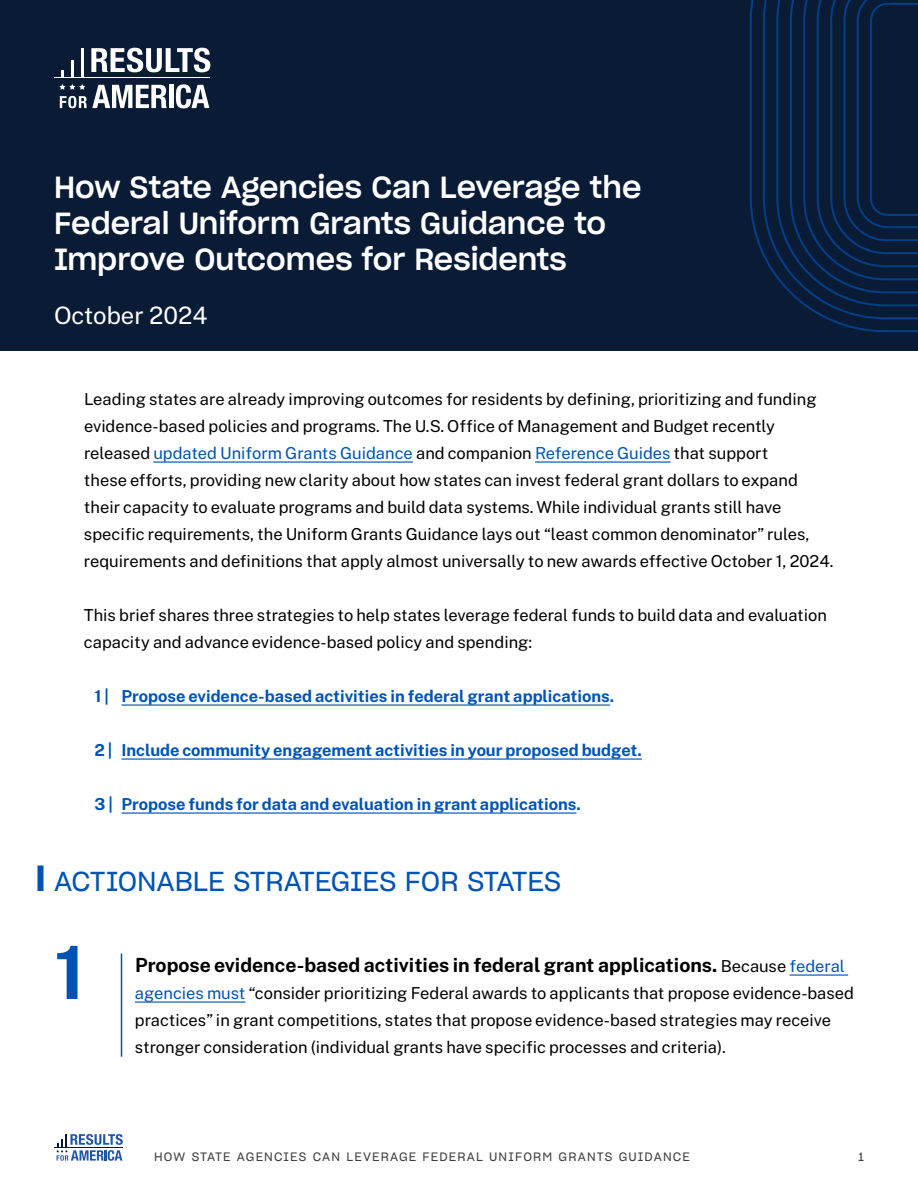
<style>
.page{position:relative;width:918px;height:1188px;background:#fff}
.page>*{position:absolute;margin:0;border:0;box-sizing:border-box;transform-origin:0 0}
.t1{font:700 73.5px "Public Sans";color:#0053b4}
.t2{font:30px/36px "Sharp Grotesk Medium 20";color:#fff}
.t3{font:27px "Sharp Grotesk Book 20";color:#0053b4}
.t4{font:24px "Public Sans";color:#fff}
.t5{font:700 19.5px "Public Sans";color:#000}
.t6{font:16.5px/27px "Public Sans";color:#000}
.t7{font:700 16.5px "Public Sans";color:#0053b4}
.t8{font:12px "Sharp Grotesk Book 20";letter-spacing:.095em;color:#404040}
.s1{color:#0053b4}
.s2{font-weight:400;font-size:16.5px}
.s3{font-weight:400;font-size:16.5px;color:#0053b4}
</style>
<div class="page">
<hr style="left:54px;top:1147px;width:69px;height:1px;background:#081832">
<svg style="left:56px;top:1134px;width:67px;height:27px"></svg>
<div style="left:0;top:0;width:918px;height:351px;background:#0a1b36"></div>
<svg style="left:749px;top:0;width:169px;height:333px"></svg>
<hr style="left:153px;top:461px;width:260px;height:2px;background:#0053b4">
<hr style="left:535px;top:461px;width:136px;height:2px;background:#0053b4">
<hr style="left:122px;top:704px;width:488px;height:2px;background:#0053b4">
<hr style="left:122px;top:758px;width:520px;height:2px;background:#0053b4">
<hr style="left:122px;top:812px;width:455px;height:2px;background:#0053b4">
<div style="left:38px;top:866px;width:6px;height:25px;background:#0053b4"></div>
<hr style="left:121px;top:953px;width:1px;height:104px;background:#0053b4">
<hr style="left:790px;top:974px;width:58px;height:2px;background:#0053b4">
<hr style="left:135px;top:1001px;width:111px;height:2px;background:#0053b4">
<svg style="left:61px;top:70px;width:3px;height:7px"></svg>
<hr style="left:71px;top:60px;width:3px;height:18px;background:#fff">
<hr style="left:81px;top:48px;width:2px;height:30px;background:#fff">
<hr style="left:54px;top:77px;width:156px;height:1px;background:#fff">
<svg style="left:91px;top:48px;width:119px;height:24px"></svg>
<div style="left:169px;top:85px;width:5px;height:23px;background:#fff"></div>
<svg style="left:176px;top:84px;width:33px;height:24px"></svg>
<svg style="left:59px;top:84px;width:108px;height:24px"></svg>
<h2 class="t2" style="left:54px;top:168px;width:589px">How State Agencies Can Leverage the<br>Federal Uniform Grants Guidance to<br>Improve Outcomes for Residents</h2>
<h3 class="t4" style="left:54px;top:298px;width:155px">October 2024</h3>
<p class="t6" style="left:84px;top:385px;width:751px">Leading states are already improving outcomes for residents by defining, prioritizing and funding evidence-based policies and programs. The U.S. Office of Management and Budget recently released <span class="s1">updated Uniform Grants Guidance</span> and companion <span class="s1">Reference Guides</span> that support<br>these efforts, providing new clarity about how states can invest federal grant dollars to expand their capacity to evaluate programs and build data systems. While individual grants still have specific requirements, the Uniform Grants Guidance lays out “least common denominator” rules, requirements and definitions that apply almost universally to new awards effective October 1, 2024.</p>
<p class="t6" style="left:84px;top:600px;width:744px">This brief shares three strategies to help states leverage federal funds to build data and evaluation capacity and advance evidence-based policy and spending:</p>
<p class="t7" style="left:94px;top:684px;width:521px">1 | Propose evidence-based activities in federal grant applications.</p>
<p class="t7" style="left:94px;top:738px;width:549px">2 | Include community engagement activities in your proposed budget.</p>
<p class="t7" style="left:94px;top:792px;width:488px">3 | Propose funds for data and evaluation in grant applications.</p>
<h3 class="t3" style="left:54px;top:860px;width:509px">ACTIONABLE STRATEGIES FOR STATES</h3>
<h1 class="t1" style="left:54px;top:919px;width:33px">1</h1>
<p class="t5" style="left:135px;top:951px;width:711px">Propose evidence-based activities in federal grant applications. <span class="s2">Because</span> <span class="s3">federal</span></p>
<p class="t6" style="left:135px;top:979px;width:720px"><span class="s1">agencies must</span> “consider prioritizing Federal awards to applicants that propose evidence-based practices” in grant competitions, states that propose evidence-based strategies may receive stronger consideration (individual grants have specific processes and criteria).</p>
<p class="t8" style="left:154px;top:1147px;width:537px">HOW STATE AGENCIES CAN LEVERAGE FEDERAL UNIFORM GRANTS GUIDANCE</p>
<p class="t8" style="left:859px;top:1147px;width:7px">1</p>
</div>
